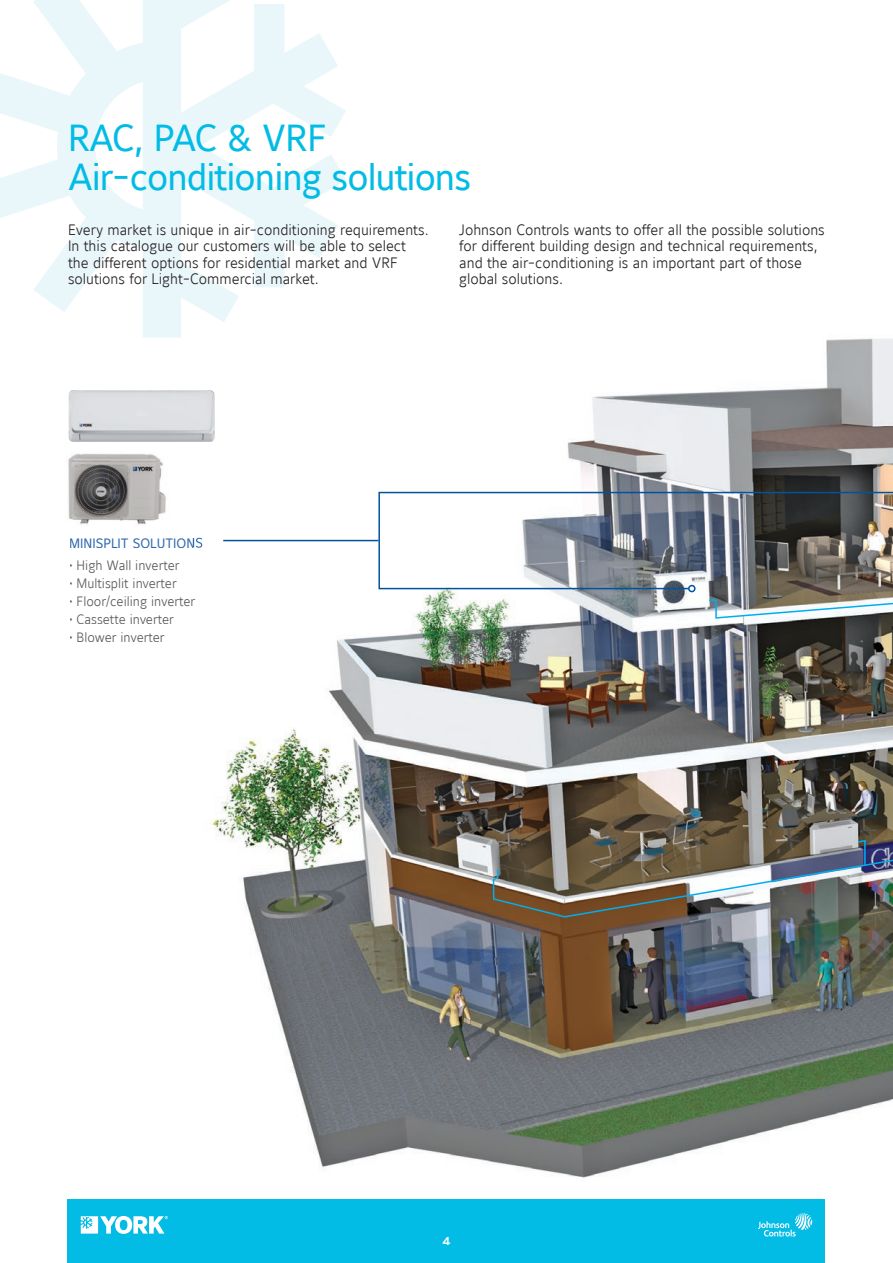
<style>
.page{position:relative;width:893px;height:1263px;background:#fff}
.page>*{position:absolute;margin:0;border:0;box-sizing:border-box;transform-origin:0 0}
.t1{font:37.5px/39px "Maurea Regular Tf";letter-spacing:-.025em;color:#02bce5}
.t2{font:15px/16.5px "Maurea Light Tf";color:#231f20}
.t3{font:15px "Maurea JCI Medium Caps";color:#fff}
.t4{font:13.5px "Maurea Light Tf";color:#57585a}
.t5{font:13.5px "Maurea Regular Lf";color:#3069ad}
</style>
<div class="page">
<div style="left:68px;top:1199px;width:757px;height:64px;background:#02bce5"></div>
<svg style="left:758px;top:1213px;width:54px;height:23px"></svg>
<svg style="left:81px;top:1216px;width:87px;height:18px"></svg>
<svg style="left:0;top:0;width:346px;height:338px"></svg>
<img style="left:193px;top:324px;width:700px;height:854px">
<svg style="left:193px;top:538px;width:9px;height:10px"></svg>
<svg style="left:193px;top:595px;width:2px;height:14px"></svg>
<svg style="left:378px;top:491px;width:114px;height:99px"></svg>
<hr style="left:223px;top:540px;width:155px;height:1px;background:#01539e">
<img style="left:492px;top:438px;width:401px;height:480px">
<svg style="left:856px;top:839px;width:10px;height:28px"></svg>
<img style="left:69px;top:390px;width:145px;height:52px">
<img style="left:68px;top:453px;width:98px;height:72px">
<h1 class="t1" style="left:68px;top:119px;width:405px">RAC, PAC &amp; VRF<br>Air-conditioning solutions</h1>
<p class="t2" style="left:68px;top:221px;width:362px">Every market is unique in air-conditioning requirements.<br>In this catalogue our customers will be able to select the different options for residential market and VRF solutions for Light-Commercial market.</p>
<p class="t2" style="left:459px;top:221px;width:367px">Johnson Controls wants to offer all the possible solutions for different building design and technical requirements, and the air-conditioning is an important part of those global solutions.</p>
<p class="t5" style="left:69px;top:535px;width:135px">MINISPLIT SOLUTIONS</p>
<p class="t4" style="left:69px;top:558px;width:112px">• High Wall inverter</p>
<p class="t4" style="left:69px;top:576px;width:109px">• Multisplit inverter</p>
<p class="t4" style="left:69px;top:594px;width:128px">• Floor/ceiling inverter</p>
<p class="t4" style="left:69px;top:612px;width:106px">• Cassette inverter</p>
<p class="t4" style="left:69px;top:630px;width:97px">• Blower inverter</p>
<p class="t3" style="left:442px;top:1233px;width:10px">4</p>
</div>
